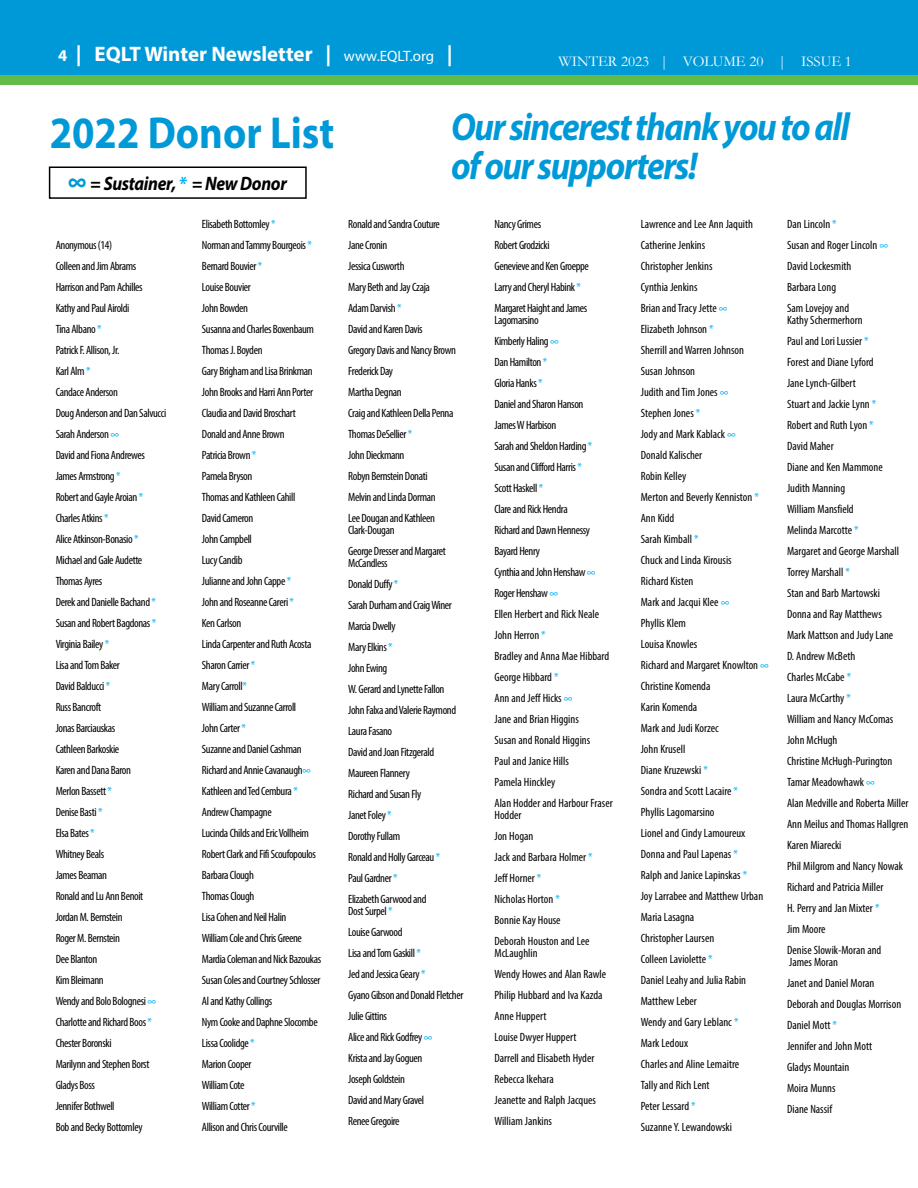
<style>
.page{position:relative;width:918px;height:1188px;background:#fff}
.page>*{position:absolute;margin:0;border:0;box-sizing:border-box;transform-origin:0 0}
.t1{font:700 45px "Myriad Pro";color:#0099d8;scale:.9 1}
.t2{font:italic 700 39px/39px "Myriad Pro";letter-spacing:-.04em;color:#0099d8;scale:.9 1}
.t3{font:700 21px "Myriad Pro";color:#fff}
.t4{font:italic 700 19.5px "Myriad Pro";letter-spacing:-.02em;color:#000;scale:.9 1}
.t5{font:15px "Garamond";color:#fff}
.t6{font:condensed 12px/21px "Myriad Pro";letter-spacing:-.03em;color:#000}
.t7{font:condensed 12px/21px "Myriad Pro";color:#000}
.s1{font-size:16.5px}
.s2{font-weight:400;font-size:15px}
.s3{font-style:normal;font-size:27px;color:#0099d8}
.s4{font-style:normal}
.s5{color:#00aeef}
.s6{color:#00b0f0}
</style>
<div class="page">
<div style="left:0;top:0;width:918px;height:84px;background:#0099d8"></div>
<div style="left:0;top:76px;width:918px;height:9px;background:#62bb46"></div>
<div style="left:49px;top:166px;width:258px;height:33px;border:2px solid #000"></div>
<h3 class="t3" style="left:58px;top:40px;width:396px"><span class="s1">4</span> | EQLT Winter Newsletter | <span class="s2">www.EQLT.org</span> |</h3>
<p class="t5" style="left:559px;top:51px;width:295px">WINTER 2023 | VOLUME 20 | ISSUE 1</p>
<h1 class="t1" style="left:50px;top:103px;width:318px">2022 Donor List</h1>
<h2 class="t2" style="left:451px;top:106px;width:444px">Our sincerest thank you to all of our supporters!</h2>
<h3 class="t4" style="left:68px;top:171px;width:244px"><span class="s3">∞</span> <span class="s4">=</span> Sustainer, <span class="s5">*</span> = New Donor</h3>
<p class="t6" style="left:56px;top:234px;width:112px">Anonymous (14)<br>Colleen and Jim Abrams<br>Harrison and Pam Achilles<br>Kathy and Paul Airoldi<br>Tina Albano <span class="s6">*<br></span>Patrick F. Allison, Jr.<br>Karl Alm <span class="s6">*<br></span>Candace Anderson<br>Doug Anderson and Dan Salvucci<br>Sarah Anderson <span class="s6">∞<br></span>David and Fiona Andrewes<br>James Armstrong <span class="s6">*<br></span>Robert and Gayle Aroian <span class="s6">*<br></span>Charles Atkins <span class="s6">*<br></span>Alice Atkinson-Bonasio <span class="s6">*<br></span>Michael and Gale Audette<br>Thomas Ayres<br>Derek and Danielle Bachand <span class="s6">*<br></span>Susan and Robert Bagdonas <span class="s6">*<br></span>Virginia Bailey <span class="s6">*<br></span>Lisa and Tom Baker<br>David Balducci <span class="s6">*<br></span>Russ Bancroft<br>Jonas Barciauskas<br>Cathleen Barkoskie<br>Karen and Dana Baron<br>Merlon Bassett <span class="s6">*<br></span>Denise Basti <span class="s6">*<br></span>Elsa Bates <span class="s6">*<br></span>Whitney Beals<br>James Beaman<br>Ronald and Lu Ann Benoit<br>Jordan M. Bernstein<br>Roger M. Bernstein<br>Dee Blanton<br>Kim Bleimann<br>Wendy and Bolo Bolognesi <span class="s6">∞<br></span>Charlotte and Richard Boos <span class="s6">*<br></span>Chester Boronski<br>Marilynn and Stephen Borst<br>Gladys Boss<br>Jennifer Bothwell<br>Bob and Becky Bottomley</p>
<p class="t6" style="left:202px;top:213px;width:121px">Elisabeth Bottomley <span class="s6">*<br></span>Norman and Tammy Bourgeois <span class="s6">*<br></span>Bernard Bouvier <span class="s6">*<br></span>Louise Bouvier<br>John Bowden<br>Susanna and Charles Boxenbaum<br>Thomas J. Boyden<br>Gary Brigham and Lisa Brinkman<br>John Brooks and Harri Ann Porter<br>Claudia and David Broschart<br>Donald and Anne Brown<br>Patricia Brown <span class="s6">*<br></span>Pamela Bryson<br>Thomas and Kathleen Cahill<br>David Cameron<br>John Campbell<br>Lucy Candib<br>Julianne and John Cappe <span class="s6">*<br></span>John and Roseanne Careri <span class="s6">*<br></span>Ken Carlson<br>Linda Carpenter and Ruth Acosta<br>Sharon Carrier <span class="s6">*<br></span>Mary Carroll<span class="s6">*<br></span>William and Suzanne Carroll<br>John Carter <span class="s6">*<br></span>Suzanne and Daniel Cashman<br>Richard and Annie Cavanaugh<span class="s6">∞<br></span>Kathleen and Ted Cembura <span class="s6">*<br></span>Andrew Champagne<br>Lucinda Childs and Eric Vollheim<br>Robert Clark and Fifi Scoufopoulos<br>Barbara Clough<br>Thomas Clough<br>Lisa Cohen and Neil Halin<br>William Cole and Chris Greene<br>Mardia Coleman and Nick Bazoukas<br>Susan Coles and Courtney Schlosser<br>Al and Kathy Collings<br>Nym Cooke and Daphne Slocombe<br>Lissa Coolidge <span class="s6">*<br></span>Marion Cooper<br>William Cote<br>William Cotter <span class="s6">*<br></span>Allison and Chris Courville</p>
<p class="t6" style="left:348px;top:213px;width:109px">Ronald and Sandra Couture<br>Jane Cronin<br>Jessica Cusworth<br>Mary Beth and Jay Czaja<br>Adam Darvish <span class="s6">*<br></span>David and Karen Davis<br>Gregory Davis and Nancy Brown<br>Frederick Day<br>Martha Degnan<br>Craig and Kathleen Della Penna<br>Thomas DeSellier <span class="s6">*<br></span>John Dieckmann<br>Robyn Bernstein Donati<br>Melvin and Linda Dorman<br>Lee Dougan and Kathleen</p>
<p class="t6" style="left:348px;top:519px;width:99px">Clark-Dougan<br>George Dresser and Margaret</p>
<p class="t6" style="left:348px;top:552px;width:109px">McCandless<br>Donald Duffy <span class="s6">*<br></span>Sarah Durham and Craig Winer<br>Marcia Dwelly<br>Mary Elkins <span class="s6">*<br></span>John Ewing<br>W. Gerard and Lynette Fallon<br>John Falxa and Valerie Raymond<br>Laura Fasano<br>David and Joan Fitzgerald<br>Maureen Flannery<br>Richard and Susan Fly<br>Janet Foley <span class="s6">*<br></span>Dorothy Fullam<br>Ronald and Holly Garceau <span class="s6">*<br></span>Paul Gardner <span class="s6">*<br></span>Elizabeth Garwood and</p>
<p class="t6" style="left:348px;top:900px;width:117px">Dost Surpel <span class="s6">*<br></span>Louise Garwood<br>Lisa and Tom Gaskill <span class="s6">*<br></span>Jed and Jessica Geary <span class="s6">*<br></span>Gyano Gibson and Donald Fletcher<br>Julie Gittins<br>Alice and Rick Godfrey <span class="s6">∞<br></span>Krista and Jay Goguen<br>Joseph Goldstein<br>David and Mary Gravel<br>Renee Gregoire</p>
<p class="t6" style="left:495px;top:213px;width:96px">Nancy Grimes<br>Robert Grodzicki<br>Genevieve and Ken Groeppe<br>Larry and Cheryl Habink <span class="s6">*<br></span>Margaret Haight and James</p>
<p class="t6" style="left:495px;top:309px;width:120px">Lagomarsino<br>Kimberly Haling <span class="s6">∞<br></span>Dan Hamilton <span class="s6">*<br></span>Gloria Hanks <span class="s6">*<br></span>Daniel and Sharon Hanson<br>James W Harbison<br>Sarah and Sheldon Harding <span class="s6">*<br></span>Susan and Clifford Harris <span class="s6">*<br></span>Scott Haskell <span class="s6">*<br></span>Clare and Rick Hendra<br>Richard and Dawn Hennessy<br>Bayard Henry<br>Cynthia and John Henshaw <span class="s6">∞<br></span>Roger Henshaw <span class="s6">∞<br></span>Ellen Herbert and Rick Neale<br>John Herron <span class="s6">*<br></span>Bradley and Anna Mae Hibbard<br>George Hibbard <span class="s6">*<br></span>Ann and Jeff Hicks <span class="s6">∞<br></span>Jane and Brian Higgins<br>Susan and Ronald Higgins<br>Paul and Janice Hills<br>Pamela Hinckley<br>Alan Hodder and Harbour Fraser</p>
<p class="t7" style="left:495px;top:804px;width:100px">Hodder<br>Jon Hogan<br>Jack and Barbara Holmer <span class="s6">*<br></span>Jeff Horner <span class="s6">*<br></span>Nicholas Horton <span class="s6">*<br></span>Bonnie Kay House<br>Deborah Houston and Lee</p>
<p class="t7" style="left:495px;top:942px;width:113px">McLaughlin<br>Wendy Howes and Alan Rawle<br>Philip Hubbard and Iva Kazda<br>Anne Huppert<br>Louise Dwyer Huppert<br>Darrell and Elisabeth Hyder<br>Rebecca Ikehara<br>Jeanette and Ralph Jacques<br>William Jankins</p>
<p class="t7" style="left:641px;top:213px;width:130px">Lawrence and Lee Ann Jaquith<br>Catherine Jenkins<br>Christopher Jenkins<br>Cynthia Jenkins<br>Brian and Tracy Jette <span class="s6">∞<br></span>Elizabeth Johnson <span class="s6">*<br></span>Sherrill and Warren Johnson<br>Susan Johnson<br>Judith and Tim Jones <span class="s6">∞<br></span>Stephen Jones <span class="s6">*<br></span>Jody and Mark Kablack <span class="s6">∞<br></span>Donald Kalischer<br>Robin Kelley<br>Merton and Beverly Kenniston <span class="s6">*<br></span>Ann Kidd<br>Sarah Kimball <span class="s6">*<br></span>Chuck and Linda Kirousis<br>Richard Kisten<br>Mark and Jacqui Klee <span class="s6">∞<br></span>Phyllis Klem<br>Louisa Knowles<br>Richard and Margaret Knowlton <span class="s6">∞<br></span>Christine Komenda<br>Karin Komenda<br>Mark and Judi Korzec<br>John Krusell<br>Diane Kruzewski <span class="s6">*<br></span>Sondra and Scott Lacaire <span class="s6">*<br></span>Phyllis Lagomarsino<br>Lionel and Cindy Lamoureux<br>Donna and Paul Lapenas <span class="s6">*<br></span>Ralph and Janice Lapinskas <span class="s6">*<br></span>Joy Larrabee and Matthew Urban<br>Maria Lasagna<br>Christopher Laursen<br>Colleen Laviolette <span class="s6">*<br></span>Daniel Leahy and Julia Rabin<br>Matthew Leber<br>Wendy and Gary Leblanc <span class="s6">*<br></span>Mark Ledoux<br>Charles and Aline Lemaitre<br>Tally and Rich Lent<br>Peter Lessard <span class="s6">*<br></span>Suzanne Y. Lewandowski</p>
<p class="t7" style="left:787px;top:213px;width:103px">Dan Lincoln <span class="s6">*<br></span>Susan and Roger Lincoln <span class="s6">∞<br></span>David Lockesmith<br>Barbara Long<br>Sam Lovejoy and</p>
<p class="t7" style="left:787px;top:309px;width:123px">Kathy Schermerhorn<br>Paul and Lori Lussier <span class="s6">*<br></span>Forest and Diane Lyford<br>Jane Lynch-Gilbert<br>Stuart and Jackie Lynn <span class="s6">*<br></span>Robert and Ruth Lyon <span class="s6">*<br></span>David Maher<br>Diane and Ken Mammone<br>Judith Manning<br>William Mansfield<br>Melinda Marcotte <span class="s6">*<br></span>Margaret and George Marshall<br>Torrey Marshall <span class="s6">*<br></span>Stan and Barb Martowski<br>Donna and Ray Matthews<br>Mark Mattson and Judy Lane<br>D. Andrew McBeth<br>Charles McCabe <span class="s6">*<br></span>Laura McCarthy <span class="s6">*<br></span>William and Nancy McComas<br>John McHugh<br>Christine McHugh-Purington<br>Tamar Meadowhawk <span class="s6">∞<br></span>Alan Medville and Roberta Miller<br>Ann Meilus and Thomas Hallgren<br>Karen Miarecki<br>Phil Milgrom and Nancy Nowak<br>Richard and Patricia Miller<br>H. Perry and Jan Mixter <span class="s6">*<br></span>Jim Moore<br>Denise Slowik-Moran and</p>
<p class="t7" style="left:787px;top:951px;width:116px">James Moran<br>Janet and Daniel Moran<br>Deborah and Douglas Morrison<br>Daniel Mott <span class="s6">*<br></span>Jennifer and John Mott<br>Gladys Mountain<br>Moira Munns<br>Diane Nassif</p>
</div>
